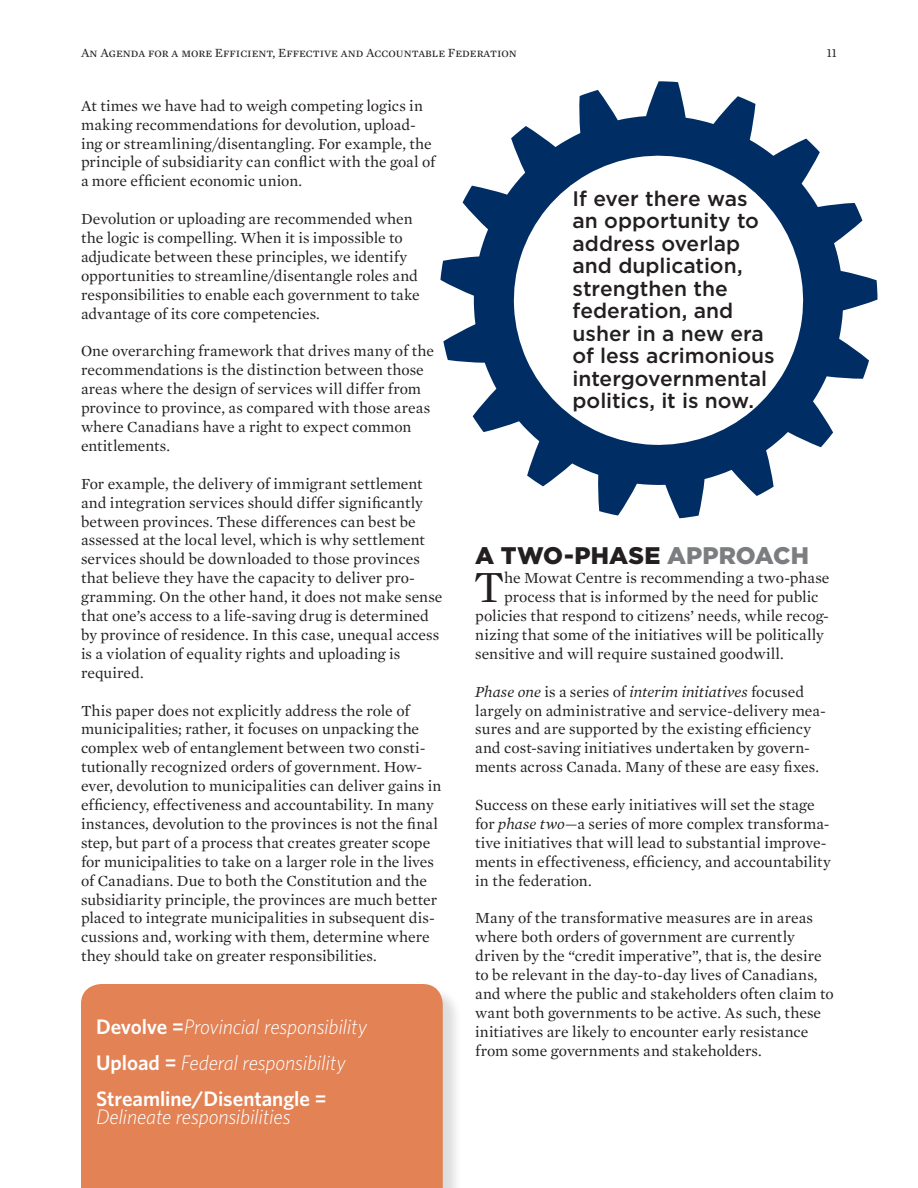
<style>
.page{position:relative;width:918px;height:1188px;background:#fff}
.page>*{position:absolute;margin:0;border:0;box-sizing:border-box;transform-origin:0 0}
.t1{font:45.45px "Mercury Text G1 Roman";color:#231f20}
.t2{font:900 24px "Gotham HTF";color:#231f20}
.t3{font:900 24px "Gotham HTF";color:#7b7d80}
.t4{font:500 21px/22.5px "Gotham HTF";color:#231f20}
.t5{font:italic 300 21px/36px "Whitney HTF";letter-spacing:-.01em;color:#fff}
.t6{font:15.75px/18.9px "Mercury Text G1 Roman";color:#231f20}
.t7{font:italic 15.75px "Mercury Text G1";letter-spacing:-.005em;color:#231f20}
.t8{font:12.75px "Mercury Text G1 Roman SC";color:#231f20}
.s1{font-weight:600;font-style:normal}
.s2{color:#231f20}
.s3{font-family:"Mercury Text G1 Roman";font-style:normal}
.s4{font-family:"Mercury Text G1";font-style:italic}
</style>
<div class="page">
<div style="left:83px;top:986px;width:378px;height:202px;background:#231f20;opacity:.15"></div>
<div style="left:81px;top:984px;width:362px;height:204px;background:#e28255"></div>
<svg style="left:440px;top:81px;width:438px;height:437px"></svg>
<p class="t8" style="left:81px;top:45px;width:437px">An Agenda for a more Efficient, Effective and Accountable Federation</p>
<p class="t8" style="left:827px;top:45px;width:12px">11</p>
<p class="t6" style="left:81px;top:96px;width:356px">At times we have had to weigh competing logics in making recommendations for devolution, upload&shy;ing or streamlining/disentangling. For example, the principle of subsidiarity can conflict with the goal of a more efficient economic union.</p>
<p class="t6" style="left:81px;top:209px;width:340px">Devolution or uploading are recommended when the logic is compelling. When it is impossible to adjudicate between these principles, we identify opportunities to streamline/disentangle roles and responsibilities to enable each government to take advantage of its core competencies.</p>
<p class="t6" style="left:81px;top:342px;width:354px">One overarching framework that drives many of the recommendations is the distinction between those areas where the design of services will differ from province to province, as compared with those areas where Canadians have a right to expect common entitlements.</p>
<p class="t6" style="left:81px;top:474px;width:363px">For example, the delivery of immigrant settlement and integration services should differ significantly between provinces. These differences can best be assessed at the local level, which is why settlement services should be downloaded to those provinces that believe they have the capacity to deliver pro&shy;gramming. On the other hand, it does not make sense that one’s access to a life-saving drug is determined by province of residence. In this case, unequal access is a violation of equality rights and uploading is required.</p>
<p class="t6" style="left:81px;top:701px;width:362px">This paper does not explicitly address the role of municipalities; rather, it focuses on unpacking the complex web of entanglement between two consti&shy;tutionally recognized orders of government. How&shy;ever, devolution to municipalities can deliver gains in efficiency, effectiveness and accountability. In many instances, devolution to the provinces is not the final step, but part of a process that creates greater scope for municipalities to take on a larger role in the lives of Canadians. Due to both the Constitution and the subsidiarity principle, the provinces are much better placed to integrate municipalities in subsequent dis&shy;cussions and, working with them, determine where they should take on greater responsibilities.</p>
<h3 class="t5" style="left:96px;top:1009px;width:273px"><span class="s1">Devolve =</span>Provincial responsibility<br><span class="s1">Upload =</span> Federal responsibility<br><span class="s1">Streamline/Disentangle =</span></h3>
<h3 class="t5" style="left:96px;top:1099px;width:196px">Delineate responsibilities</h3>
<h3 class="t4" style="left:573px;top:187px;width:204px">If ever there was an opportunity to address overlap and duplication, strengthen the federation, and usher in a new era of less acrimonious intergovernmental politics, it is now.</h3>
<h2 class="t2" style="left:475px;top:542px;width:118px">A two-PHAS</h2>
<h2 class="t3" style="left:644px;top:542px;width:41px"><span class="s2">E</span> APP</h2>
<h2 class="t3" style="left:719px;top:542px;width:36px">ROACH</h2>
<h1 class="t1" style="left:474px;top:560px;width:32px">T</h1>
<p class="t6" style="left:504px;top:569px;width:327px">he Mowat Centre is recommending a two-phase</p>
<p class="t6" style="left:504px;top:587px;width:316px">process that is informed by the need for public</p>
<p class="t6" style="left:475px;top:606px;width:355px">policies that respond to citizens’ needs, while recog-</p>
<p class="t6" style="left:475px;top:625px;width:350px">nizing that some of the initiatives will be politically</p>
<p class="t6" style="left:475px;top:644px;width:310px">sensitive and will require sustained goodwill.</p>
<p class="t7" style="left:475px;top:682px;width:331px">Phase one <span class="s3">is a series of</span> interim initiatives <span class="s3">focused</span></p>
<p class="t6" style="left:475px;top:701px;width:352px">largely on administrative and service-delivery mea&shy;sures and are supported by the existing efficiency and cost-saving initiatives undertaken by govern&shy;ments across Canada. Many of these are easy fixes.</p>
<p class="t6" style="left:475px;top:795px;width:357px">Success on these early initiatives will set the stage for <span class="s4">phase two</span>—a series of more complex transforma&shy;tive initiatives that will lead to substantial improve&shy;ments in effectiveness, efficiency, and accountability in the federation.</p>
<p class="t6" style="left:475px;top:909px;width:360px">Many of the transformative measures are in areas where both orders of government are currently driven by the “credit imperative”, that is, the desire to be relevant in the day-to-day lives of Canadians, and where the public and stakeholders often claim to want both governments to be active. As such, these initiatives are likely to encounter early resistance from some governments and stakeholders.</p>
</div>
